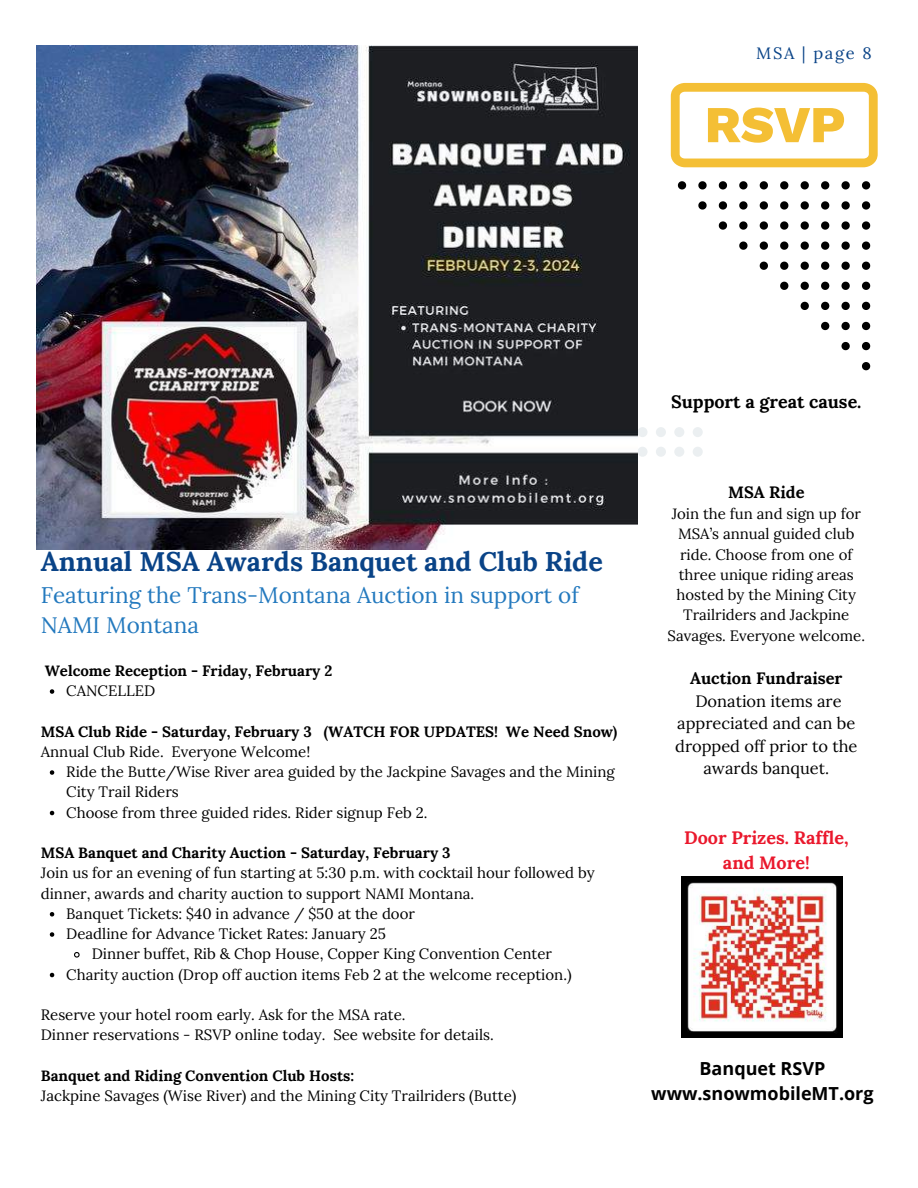
<style>
.page{position:relative;width:918px;height:1188px;background:#fff}
.page>*{position:absolute;margin:0;border:0;box-sizing:border-box;transform-origin:0 0}
.t1{font:700 27px "Lora";color:#094387}
.t2{font:22.5px/30.3px "Lora";color:#2379be}
.t3{font:700 18px/24.8px "Open Sans";color:#000;text-align:center}
.t4{font:700 18px/24.8px "Lora";color:#ea182c;text-align:center}
.t5{font:700 18px "Lora";color:#000}
.t6{font:16.5px/22.5px "Lora";color:#000;text-align:center}
.t7{font:700 16.5px "Lora";color:#000}
.t8{font:16.5px "Lora";letter-spacing:.1em;color:#094387}
.t9{font:15px/20.2px "Lora";color:#000}
.t10{font:700 15px "Lora";color:#000}
</style>
<div class="page">
<div style="left:638px;top:427px;width:10px;height:10px;background:#ebeff1;border-radius:50%"></div>
<div style="left:656px;top:427px;width:10px;height:10px;background:#ebeff1;border-radius:50%"></div>
<div style="left:674px;top:427px;width:10px;height:10px;background:#ebeff1;border-radius:50%"></div>
<div style="left:693px;top:427px;width:9px;height:10px;background:#ebeff1;border-radius:50%"></div>
<div style="left:638px;top:447px;width:10px;height:10px;background:#ebeff1;border-radius:50%"></div>
<div style="left:656px;top:447px;width:10px;height:10px;background:#ebeff1;border-radius:50%"></div>
<div style="left:674px;top:447px;width:10px;height:10px;background:#ebeff1;border-radius:50%"></div>
<div style="left:693px;top:447px;width:9px;height:10px;background:#ebeff1;border-radius:50%"></div>
<img style="left:682px;top:877px;width:161px;height:160px">
<svg style="left:671px;top:83px;width:207px;height:84px"></svg>
<svg style="left:862px;top:362px;width:8px;height:8px"></svg>
<svg style="left:862px;top:342px;width:8px;height:8px"></svg>
<svg style="left:841px;top:342px;width:9px;height:8px"></svg>
<svg style="left:862px;top:322px;width:8px;height:8px"></svg>
<svg style="left:841px;top:322px;width:9px;height:8px"></svg>
<svg style="left:821px;top:322px;width:8px;height:8px"></svg>
<svg style="left:862px;top:302px;width:8px;height:8px"></svg>
<svg style="left:841px;top:302px;width:9px;height:8px"></svg>
<svg style="left:821px;top:302px;width:8px;height:8px"></svg>
<svg style="left:801px;top:302px;width:8px;height:8px"></svg>
<svg style="left:862px;top:282px;width:8px;height:8px"></svg>
<svg style="left:841px;top:282px;width:9px;height:8px"></svg>
<svg style="left:821px;top:282px;width:8px;height:8px"></svg>
<svg style="left:801px;top:282px;width:8px;height:8px"></svg>
<svg style="left:780px;top:282px;width:8px;height:8px"></svg>
<svg style="left:862px;top:262px;width:8px;height:8px"></svg>
<svg style="left:841px;top:262px;width:9px;height:8px"></svg>
<svg style="left:821px;top:262px;width:8px;height:8px"></svg>
<svg style="left:801px;top:262px;width:8px;height:8px"></svg>
<svg style="left:780px;top:262px;width:8px;height:8px"></svg>
<svg style="left:760px;top:262px;width:8px;height:8px"></svg>
<svg style="left:862px;top:242px;width:8px;height:8px"></svg>
<svg style="left:841px;top:242px;width:9px;height:8px"></svg>
<svg style="left:821px;top:242px;width:8px;height:8px"></svg>
<svg style="left:801px;top:242px;width:8px;height:8px"></svg>
<svg style="left:780px;top:242px;width:8px;height:8px"></svg>
<svg style="left:760px;top:242px;width:8px;height:8px"></svg>
<svg style="left:739px;top:242px;width:9px;height:8px"></svg>
<svg style="left:862px;top:221px;width:8px;height:9px"></svg>
<svg style="left:841px;top:221px;width:9px;height:9px"></svg>
<svg style="left:821px;top:221px;width:8px;height:9px"></svg>
<svg style="left:801px;top:221px;width:8px;height:9px"></svg>
<svg style="left:780px;top:221px;width:8px;height:9px"></svg>
<svg style="left:760px;top:221px;width:8px;height:9px"></svg>
<svg style="left:739px;top:221px;width:9px;height:9px"></svg>
<svg style="left:719px;top:221px;width:8px;height:9px"></svg>
<svg style="left:862px;top:201px;width:8px;height:9px"></svg>
<svg style="left:841px;top:201px;width:9px;height:9px"></svg>
<svg style="left:821px;top:201px;width:8px;height:9px"></svg>
<svg style="left:801px;top:201px;width:8px;height:9px"></svg>
<svg style="left:780px;top:201px;width:8px;height:9px"></svg>
<svg style="left:760px;top:201px;width:8px;height:9px"></svg>
<svg style="left:739px;top:201px;width:9px;height:9px"></svg>
<svg style="left:719px;top:201px;width:8px;height:9px"></svg>
<svg style="left:698px;top:201px;width:9px;height:9px"></svg>
<svg style="left:862px;top:181px;width:8px;height:8px"></svg>
<svg style="left:841px;top:181px;width:9px;height:8px"></svg>
<svg style="left:821px;top:181px;width:8px;height:8px"></svg>
<svg style="left:801px;top:181px;width:8px;height:8px"></svg>
<svg style="left:780px;top:181px;width:8px;height:8px"></svg>
<svg style="left:760px;top:181px;width:8px;height:8px"></svg>
<svg style="left:739px;top:181px;width:9px;height:8px"></svg>
<svg style="left:719px;top:181px;width:8px;height:8px"></svg>
<svg style="left:698px;top:181px;width:9px;height:8px"></svg>
<svg style="left:678px;top:181px;width:8px;height:8px"></svg>
<img style="left:37px;top:45px;width:600px;height:504px">
<svg style="left:50px;top:689px;width:4px;height:5px"></svg>
<svg style="left:50px;top:770px;width:4px;height:5px"></svg>
<svg style="left:50px;top:811px;width:4px;height:4px"></svg>
<svg style="left:50px;top:912px;width:4px;height:5px"></svg>
<svg style="left:50px;top:932px;width:4px;height:5px"></svg>
<svg style="left:74px;top:952px;width:6px;height:6px"></svg>
<svg style="left:50px;top:973px;width:4px;height:4px"></svg>
<p class="t8" style="left:756px;top:43px;width:117px">MSA | page 8</p>
<h1 class="t1" style="left:41px;top:544px;width:564px">Annual MSA Awards Banquet and Club Ride</h1>
<h2 class="t2" style="left:41px;top:579px;width:540px">Featuring the Trans-Montana Auction in support of<br>NAMI Montana</h2>
<p class="t10" style="left:45px;top:661px;width:289px">Welcome Reception - Friday, February 2</p>
<p class="t9" style="left:66px;top:680px;width:90px">CANCELLED</p>
<p class="t10" style="left:41px;top:721px;width:578px">MSA Club Ride - Saturday, February 3 (WATCH FOR UPDATES! We Need Snow)</p>
<p class="t9" style="left:66px;top:741px;width:550px;text-indent:-25px">Annual Club Ride. Everyone Welcome!<br>Ride the Butte/Wise River area guided by the Jackpine Savages and the Mining City Trail Riders<br>Choose from three guided rides. Rider signup Feb 2.</p>
<p class="t10" style="left:41px;top:843px;width:411px">MSA Banquet and Charity Auction - Saturday, February 3</p>
<p class="t9" style="left:41px;top:863px;width:555px">Join us for an evening of fun starting at 5:30 p.m. with cocktail hour followed by</p>
<p class="t9" style="left:41px;top:883px;width:435px">dinner, awards and charity auction to support NAMI Montana.</p>
<p class="t9" style="left:66px;top:903px;width:350px">Banquet Tickets: $40 in advance / $50 at the door</p>
<p class="t9" style="left:66px;top:923px;width:321px">Deadline for Advance Ticket Rates: January 25</p>
<p class="t9" style="left:92px;top:944px;width:462px">Dinner buffet, Rib &amp; Chop House, Copper King Convention Center</p>
<p class="t9" style="left:66px;top:964px;width:507px">Charity auction (Drop off auction items Feb 2 at the welcome reception.)</p>
<p class="t9" style="left:41px;top:1004px;width:454px">Reserve your hotel room early. Ask for the MSA rate.<br>Dinner reservations - RSVP online today. See website for details.</p>
<p class="t10" style="left:41px;top:1066px;width:315px">Banquet and Riding Convention Club Hosts:</p>
<p class="t9" style="left:41px;top:1085px;width:477px">Jackpine Savages (Wise River) and the Mining City Trailriders (Butte)</p>
<p class="t5" style="left:671px;top:390px;width:192px">Support a great cause.</p>
<p class="t7" style="left:728px;top:481px;width:78px">MSA Ride</p>
<p class="t9" style="left:668px;top:503px;width:199px;text-align:center">Join the fun and sign up for<br>MSA’s annual guided club ride. Choose from one of three unique riding areas hosted by the Mining City<br>Trailriders and Jackpine<br>Savages. Everyone welcome.</p>
<p class="t7" style="left:690px;top:668px;width:154px">Auction Fundraiser</p>
<p class="t6" style="left:675px;top:690px;width:184px">Donation items are appreciated and can be dropped off prior to the awards banquet.</p>
<p class="t4" style="left:684px;top:825px;width:166px">Door Prizes. Raffle, and More!</p>
<p class="t3" style="left:651px;top:1056px;width:224px">Banquet RSVP www.snowmobileMT.org</p>
</div>
